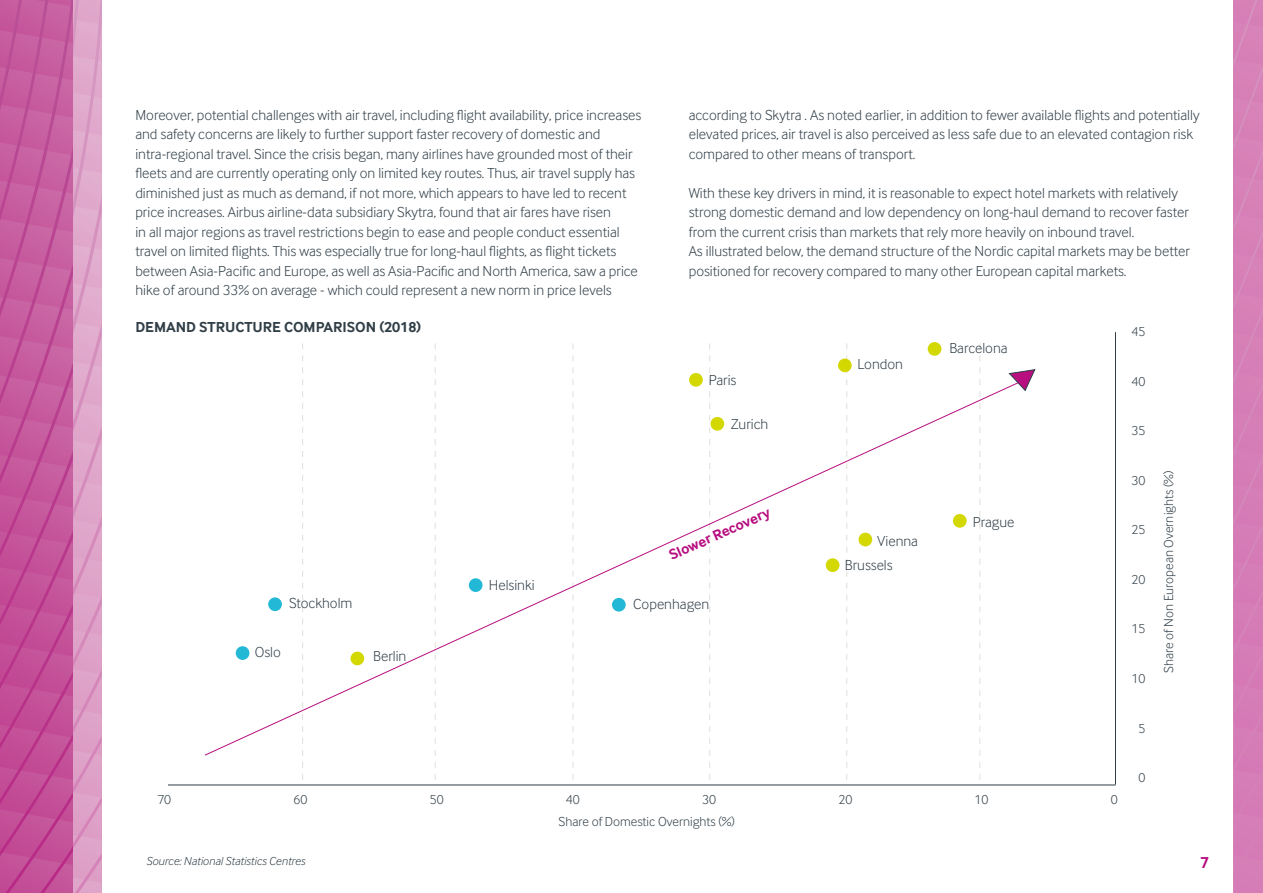
<style>
.page{position:relative;width:1263px;height:893px;background:#fff}
.page>*{position:absolute;margin:0;border:0;box-sizing:border-box;transform-origin:0 0}
.t1{font:700 16.5px "Inter Face";color:#b80e80;scale:.95 1}
.t2{font:300 15px/19.5px "Inter Face";color:#303e47}
.t3{font:700 15px "Inter Face";color:#303e47}
.t4{font:700 15px "Inter Face";color:#b80e80}
.t5{font:300 13.5px "Inter Face";color:#303e47}
.t6{font:italic 300 12px "Inter Face";color:#303e47}
</style>
<div class="page">
<svg style="left:302px;top:343px;width:1px;height:437px"></svg>
<svg style="left:435px;top:343px;width:1px;height:437px"></svg>
<svg style="left:573px;top:343px;width:1px;height:437px"></svg>
<svg style="left:709px;top:343px;width:1px;height:437px"></svg>
<svg style="left:846px;top:343px;width:1px;height:437px"></svg>
<svg style="left:979px;top:343px;width:1px;height:437px"></svg>
<div style="left:1233px;top:0;width:30px;height:893px;background:#d67eb7"></div>
<svg style="left:0;top:0;width:102px;height:893px;background:#cb6aa7"></svg>
<div style="left:928px;top:342px;width:13px;height:14px;background:#d3d800;border-radius:50%"></div>
<div style="left:838px;top:358px;width:14px;height:14px;background:#d3d800;border-radius:50%"></div>
<div style="left:689px;top:373px;width:14px;height:14px;background:#d3d800;border-radius:50%"></div>
<hr style="left:168px;top:785px;width:948px;height:1px;background:#303e47">
<hr style="left:1115px;top:332px;width:1px;height:452px;background:#303e47">
<svg style="left:204px;top:382px;width:804px;height:374px"></svg>
<svg style="left:1008px;top:369px;width:28px;height:23px"></svg>
<p class="t2" style="left:135px;top:105px;width:507px">Moreover, potential challenges with air travel, including flight availability, price increases and safety concerns are likely to further support faster recovery of domestic and intra-regional travel. Since the crisis began, many airlines have grounded most of their fleets and are currently operating only on limited key routes. Thus, air travel supply has diminished just as much as demand, if not more, which appears to have led to recent price increases. Airbus airline-data subsidiary Skytra, found that air fares have risen<br>in all major regions as travel restrictions begin to ease and people conduct essential travel on limited flights. This was especially true for long-haul flights, as flight tickets between Asia-Pacific and Europe, as well as Asia-Pacific and North America, saw a price hike of around 33% on average - which could represent a new norm in price levels</p>
<p class="t2" style="left:689px;top:105px;width:512px">according to Skytra . As noted earlier, in addition to fewer available flights and potentially elevated prices, air travel is also perceived as less safe due to an elevated contagion risk compared to other means of transport.</p>
<p class="t2" style="left:689px;top:183px;width:503px">With these key drivers in mind, it is reasonable to expect hotel markets with relatively strong domestic demand and low dependency on long-haul demand to recover faster from the current crisis than markets that rely more heavily on inbound travel.<br>As illustrated below, the demand structure of the Nordic capital markets may be better positioned for recovery compared to many other European capital markets.</p>
<p class="t3" style="left:135px;top:318px;width:287px">DEMAND STRUCTURE COMPARISON (2018)</p>
<p class="t2" style="left:289px;top:593px;width:65px">Stockholm</p>
<p class="t2" style="left:255px;top:642px;width:27px">Oslo</p>
<p class="t2" style="left:373px;top:646px;width:35px">Berlin</p>
<p class="t2" style="left:489px;top:575px;width:47px">Helsinki</p>
<p class="t2" style="left:709px;top:370px;width:29px">Paris</p>
<p class="t2" style="left:731px;top:414px;width:39px">Zurich</p>
<p class="t4" style="left:666px;top:548px;width:111px;rotate:-24deg">Slower Recovery</p>
<p class="t2" style="left:633px;top:594px;width:78px">Copenhagen</p>
<p class="t2" style="left:857px;top:354px;width:47px">London</p>
<p class="t2" style="left:949px;top:339px;width:60px">Barcelona</p>
<p class="t2" style="left:877px;top:531px;width:42px">Vienna</p>
<p class="t2" style="left:845px;top:555px;width:49px">Brussels</p>
<p class="t2" style="left:973px;top:512px;width:43px">Prague</p>
<p class="t5" style="left:1131px;top:324px;width:15px">45</p>
<p class="t5" style="left:1131px;top:374px;width:15px">40</p>
<p class="t5" style="left:1131px;top:423px;width:15px">35</p>
<p class="t5" style="left:1131px;top:473px;width:15px">30</p>
<p class="t5" style="left:1131px;top:522px;width:15px">25</p>
<p class="t5" style="left:1131px;top:572px;width:15px">20</p>
<p class="t5" style="left:1131px;top:621px;width:15px">15</p>
<p class="t5" style="left:1131px;top:671px;width:15px">10</p>
<p class="t5" style="left:157px;top:792px;width:15px">70</p>
<p class="t5" style="left:294px;top:792px;width:15px">60</p>
<p class="t5" style="left:430px;top:792px;width:15px">50</p>
<p class="t5" style="left:566px;top:792px;width:15px">40</p>
<p class="t5" style="left:702px;top:792px;width:15px">30</p>
<p class="t5" style="left:838px;top:792px;width:15px">20</p>
<p class="t5" style="left:974px;top:792px;width:15px">10</p>
<p class="t5" style="left:1111px;top:792px;width:8px">0</p>
<p class="t5" style="left:559px;top:814px;width:178px">Share of Domestic Overnights (%)</p>
<p class="t5" style="left:1138px;top:720px;width:8px">5</p>
<p class="t5" style="left:1138px;top:770px;width:8px">0</p>
<p class="t5" style="left:1161px;top:673px;width:204px;rotate:-90deg">Share of Non European Overnights (%)</p>
<p class="t6" style="left:146px;top:854px;width:161px">Source: National Statistics Centres</p>
<p class="t1" style="left:1200px;top:853px;width:10px">7</p>
</div>
